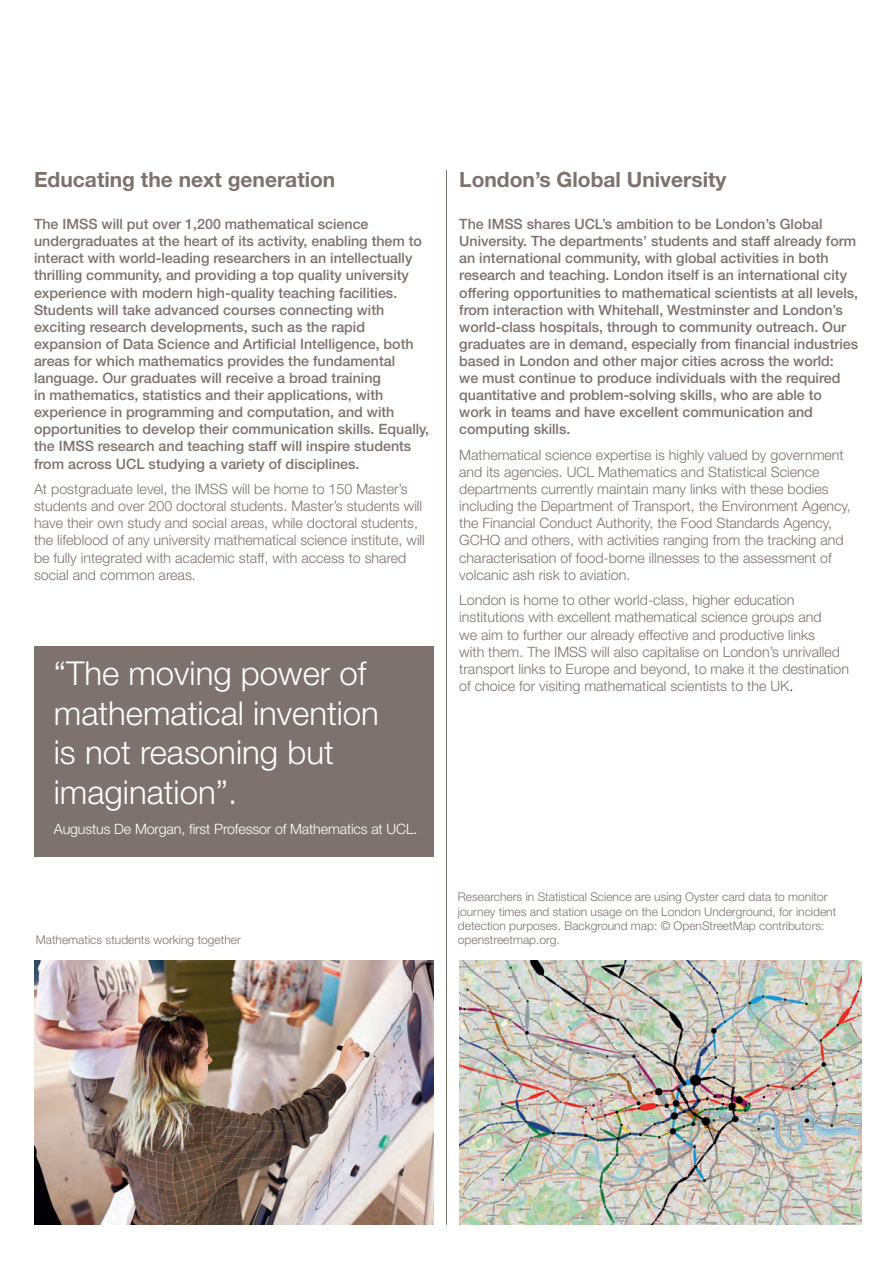
<style>
.page{position:relative;width:893px;height:1263px;background:#fff}
.page>*{position:absolute;margin:0;border:0;box-sizing:border-box;transform-origin:0 0}
.t1{font:300 33px/39.6px "Helvetica Neue";color:#fff}
.t2{font:700 21px "Helvetica Neue";color:#7d726d}
.t3{font:500 14.25px/17.1px "Helvetica Neue";color:#7d726d}
.t4{font:300 14.25px/17.1px "Helvetica Neue";color:#7d726d}
.t5{font:300 14.25px "Helvetica Neue";letter-spacing:-.01em;color:#fff}
.t6{font:300 12px/14.4px "Helvetica Neue";color:#7d726d}
.s1{color:#231f20}
</style>
<div class="page">
<div style="left:34px;top:647px;width:400px;height:210px;background:#7d726d"></div>
<img style="left:34px;top:960px;width:400px;height:265px">
<img style="left:459px;top:960px;width:402px;height:265px">
<hr style="left:446px;top:170px;width:1px;height:1055px;background:#7d726d">
<h2 class="t2" style="left:34px;top:166px;width:303px">Educating the next generation</h2>
<p class="t3" style="left:34px;top:215px;width:397px">The IMSS will put over 1,200 mathematical science undergraduates at the heart of its activity, enabling them to interact with world-leading researchers in an intellectually thrilling community, and providing a top quality university experience with modern high-quality teaching facilities.<br>Students will take advanced courses connecting with exciting research developments, such as the rapid expansion of Data Science and Artificial Intelligence, both areas for which mathematics provides the fundamental language. Our graduates will receive a broad training<br>in mathematics, statistics and their applications, with experience in programming and computation, and with opportunities to develop their communication skills. Equally, the IMSS research and teaching staff will inspire students from across UCL studying a variety of disciplines.</p>
<p class="t4" style="left:34px;top:480px;width:392px">At postgraduate level, the IMSS will be home to 150 Master’s students and over 200 doctoral students. Master’s students will have their own study and social areas, while doctoral students, the lifeblood of any university mathematical science institute, will be fully integrated with academic staff, with access to shared social and common areas.</p>
<h1 class="t1" style="left:54px;top:653px;width:327px">“The moving power of mathematical invention is not reasoning but imagination”.</h1>
<p class="t5" style="left:54px;top:820px;width:365px">Augustus De Morgan, first Professor of Mathematics at UCL.</p>
<p class="t6" style="left:36px;top:932px;width:206px">Mathematics students working together</p>
<h2 class="t2" style="left:459px;top:166px;width:269px">London’s Global University</h2>
<p class="t3" style="left:459px;top:215px;width:400px">The IMSS shares UCL’s ambition to be London’s Global University. The departments’ students and staff already form an international community, with global activities in both research and teaching. London itself is an international city offering opportunities to mathematical scientists at all levels, from interaction with Whitehall, Westminster and London’s world-class hospitals, through to community outreach. Our graduates are in demand, especially from financial industries based in London and other major cities across the world:<br>we must continue to produce individuals with the required quantitative and problem-solving skills, who are able to<br>work in teams and have excellent communication and computing skills.</p>
<p class="t4" style="left:459px;top:446px;width:393px">Mathematical science expertise is highly valued by government and its agencies. UCL Mathematics and Statistical Science departments currently maintain many links with these bodies including the Department of Transport, the Environment Agency, the Financial Conduct Authority, the Food Standards Agency, GCHQ and others, with activities ranging from the tracking and characterisation of food-borne illnesses to the assessment of volcanic ash risk to aviation.</p>
<p class="t4" style="left:459px;top:591px;width:391px">London is home to other world-class, higher education institutions with excellent mathematical science groups and<br>we aim to further our already effective and productive links<br>with them. The IMSS will also capitalise on London’s unrivalled transport links to Europe and beyond, to make it the destination of choice for visiting mathematical scientists to the UK<span class="s1">.</span></p>
<p class="t6" style="left:458px;top:889px;width:380px">Researchers in Statistical Science are using Oyster card data to monitor journey times and station usage on the London Underground, for incident detection purposes. Background map: © OpenStreetMap contributors: openstreetmap.org.</p>
</div>
